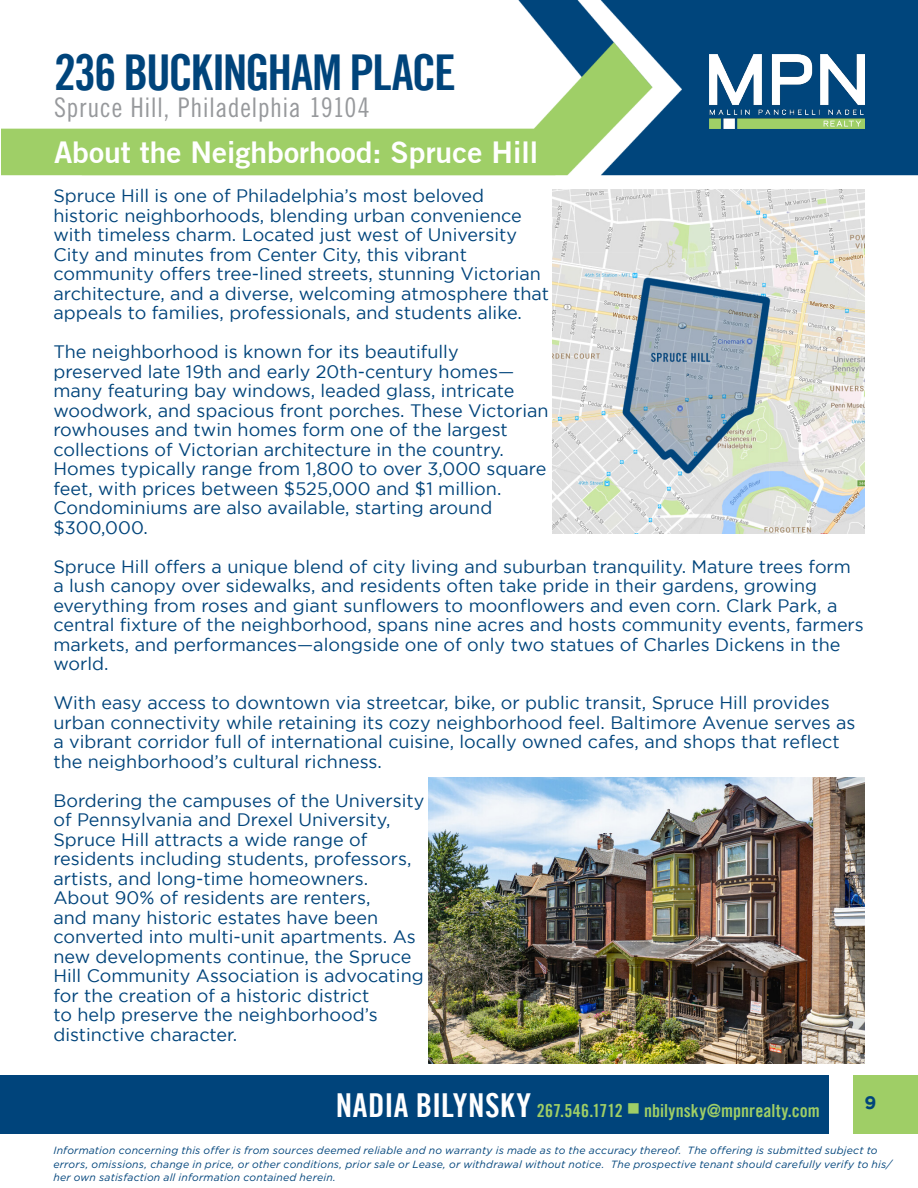
<style>
.page{position:relative;width:918px;height:1188px;background:#fff}
.page>*{position:absolute;margin:0;border:0;box-sizing:border-box;transform-origin:0 0}
.t1{font:49.5px "Trade Gothic Bold Cond Twenty";letter-spacing:-.035em;color:#00447b}
.t2{font:700 30px "Trade Gothic No.2";color:#fff}
.t3{font:27px "Trade Gothic LT Std Cn 18";letter-spacing:.015em;color:#97999c}
.t4{font:18px/19.5px "Gotham";color:#00447b}
.t5{font:18px "Trade Gothic Bold Cond Twenty";letter-spacing:.005em;color:#9fce66}
.t6{font:700 18px "Gotham";color:#00447b}
.t7{font:italic 10.5px/13.5px "Gotham";letter-spacing:.015em;color:#00447b}
.s1{font-size:33px;color:#fff}
</style>
<div class="page">
<img style="left:2px;top:0;width:916px;height:1064px">
<img style="left:710px;top:54px;width:155px;height:75px">
<div style="left:0;top:1075px;width:829px;height:59px;background:#00447b"></div>
<div style="left:853px;top:1075px;width:65px;height:59px;background:#9fce66"></div>
<img style="left:553px;top:189px;width:312px;height:345px">
<img style="left:428px;top:778px;width:437px;height:285px">
<h1 class="t1" style="left:54px;top:42px;width:404px">236 BUCKINGHAM PLACE</h1>
<h3 class="t3" style="left:54px;top:91px;width:317px">Spruce Hill, Philadelphia 19104</h3>
<p class="t2" style="left:54px;top:134px;width:486px">About the Neighborhood: Spruce Hill</p>
<p class="t4" style="left:53px;top:186px;width:497px">Spruce Hill is one of Philadelphia’s most beloved historic neighborhoods, blending urban convenience with timeless charm. Located just west of University City and minutes from Center City, this vibrant community offers tree-lined streets, stunning Victorian architecture, and a diverse, welcoming atmosphere that appeals to families, professionals, and students alike.</p>
<p class="t4" style="left:53px;top:342px;width:497px">The neighborhood is known for its beautifully preserved late 19th and early 20th-century homes— many featuring bay windows, leaded glass, intricate woodwork, and spacious front porches. These Victorian rowhouses and twin homes form one of the largest collections of Victorian architecture in the country.<br>Homes typically range from 1,800 to over 3,000 square feet, with prices between $525,000 and $1 million.<br>Condominiums are also available, starting around $300,000.</p>
<p class="t4" style="left:53px;top:556px;width:812px">Spruce Hill offers a unique blend of city living and suburban tranquility. Mature trees form a lush canopy over sidewalks, and residents often take pride in their gardens, growing everything from roses and giant sunflowers to moonflowers and even corn. Clark Park, a central fixture of the neighborhood, spans nine acres and hosts community events, farmers markets, and performances—alongside one of only two statues of Charles Dickens in the world.</p>
<p class="t4" style="left:53px;top:693px;width:804px">With easy access to downtown via streetcar, bike, or public transit, Spruce Hill provides urban connectivity while retaining its cozy neighborhood feel. Baltimore Avenue serves as a vibrant corridor full of international cuisine, locally owned cafes, and shops that reflect the neighborhood’s cultural richness.</p>
<p class="t4" style="left:53px;top:790px;width:372px">Bordering the campuses of the University of Pennsylvania and Drexel University, Spruce Hill attracts a wide range of residents including students, professors, artists, and long-time homeowners.<br>About 90% of residents are renters,<br>and many historic estates have been converted into multi-unit apartments. As new developments continue, the Spruce Hill Community Association is advocating for the creation of a historic district<br>to help preserve the neighborhood’s distinctive character.</p>
<p class="t5" style="left:336px;top:1099px;width:486px"><span class="s1">NADIA BILYNSKY</span> 267.546.1712 ■ nbilynsky@mpnrealty.com</p>
<p class="t6" style="left:865px;top:1092px;width:13px">9</p>
<p class="t7" style="left:53px;top:1144px;width:840px">Information concerning this offer is from sources deemed reliable and no warranty is made as to the accuracy thereof. The offering is submitted subject to errors, omissions, change in price, or other conditions, prior sale or Lease, or withdrawal without notice. The prospective tenant should carefully verify to his/ her own satisfaction all information contained herein.</p>
</div>
